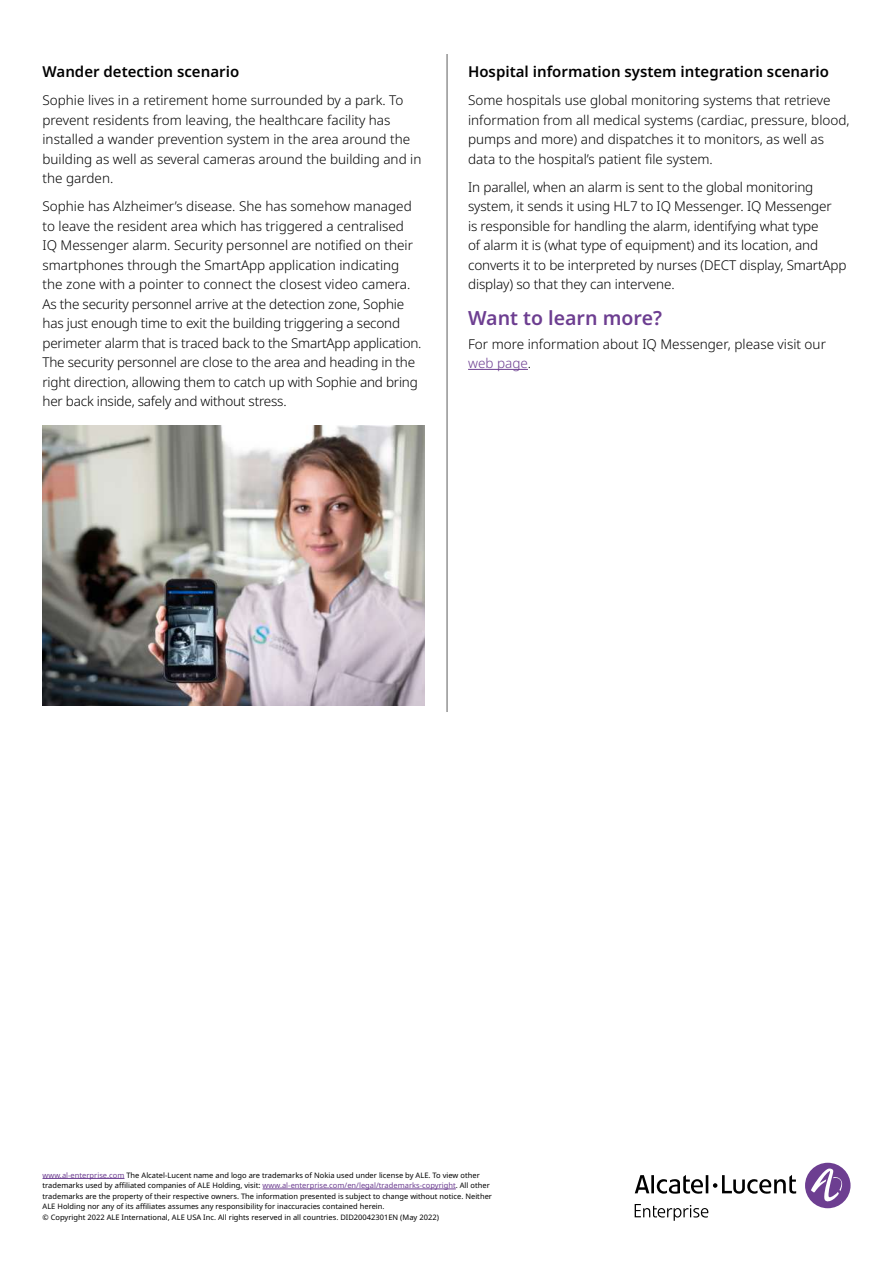
<style>
.page{position:relative;width:893px;height:1263px;background:#fff}
.page>*{position:absolute;margin:0;border:0;box-sizing:border-box;transform-origin:0 0}
.t1{font:600 19.5px "Noto Sans";color:#6d3e91}
.t2{font:600 15px "Noto Sans";color:#000}
.t3{font:300 13.5px/19.5px "Noto Sans";color:#000}
.t4{font:7.5px/10.5px "Noto Sans";letter-spacing:.005em;color:#000}
.s1{color:#6d3e91}
</style>
<div class="page">
<div style="left:805px;top:1163px;width:45px;height:45px;background:#6d3e91;border-radius:50%"></div>
<svg style="left:811px;top:1168px;width:34px;height:34px"></svg>
<svg style="left:635px;top:1175px;width:161px;height:19px"></svg>
<svg style="left:635px;top:1204px;width:73px;height:17px"></svg>
<hr style="left:43px;top:1178px;width:81px;height:1px;background:#6d3e91">
<hr style="left:263px;top:1189px;width:193px;height:1px;background:#6d3e91">
<img style="left:43px;top:426px;width:382px;height:280px">
<hr style="left:468px;top:369px;width:60px;height:1px;background:#6d3e91">
<hr style="left:446px;top:54px;width:2px;height:658px;background:#706f6f">
<p class="t2" style="left:43px;top:66px;width:198px">Wander detection scenario</p>
<p class="t3" style="left:43px;top:91px;width:380px">Sophie lives in a retirement home surrounded by a park. To prevent residents from leaving, the healthcare facility has installed a wander prevention system in the area around the building as well as several cameras around the building and in the garden.</p>
<p class="t3" style="left:43px;top:197px;width:380px">Sophie has Alzheimer’s disease. She has somehow managed to leave the resident area which has triggered a centralised IQ Messenger alarm. Security personnel are noti昀椀ed on their smartphones through the SmartApp application indicating the zone with a pointer to connect the closest video camera.<br>As the security personnel arrive at the detection zone, Sophie has just enough time to exit the building triggering a second perimeter alarm that is traced back to the SmartApp application.<br>The security personnel are close to the area and heading in the right direction, allowing them to catch up with Sophie and bring her back inside, safely and without stress.</p>
<p class="t2" style="left:468px;top:61px;width:362px">Hospital information system integration scenario</p>
<p class="t3" style="left:468px;top:91px;width:383px">Some hospitals use global monitoring systems that retrieve information from all medical systems (cardiac, pressure, blood, pumps and more) and dispatches it to monitors, as well as data to the hospital’s patient 昀椀le system.</p>
<p class="t3" style="left:468px;top:178px;width:380px">In parallel, when an alarm is sent to the global monitoring system, it sends it using HL7 to IQ Messenger. IQ Messenger<br>is responsible for handling the alarm, identifying what type<br>of alarm it is (what type of equipment) and its location, and converts it to be interpreted by nurses (DECT display, SmartApp display) so that they can intervene.</p>
<h1 class="t1" style="left:468px;top:310px;width:195px">Want to learn more?</h1>
<p class="t3" style="left:468px;top:334px;width:359px">For more information about IQ Messenger, please visit our <span class="s1">web page</span>.</p>
<p class="t4" style="left:43px;top:1170px;width:451px"><span class="s1">www.al-enterprise.com</span> The Alcatel-Lucent name and logo are trademarks of Nokia used under license by ALE. To view other trademarks used by a昀케liated companies of ALE Holding, visit: <span class="s1">www.al-enterprise.com/en/legal/trademarks-copyright</span>. All other trademarks are the property of their respective owners. The information presented is subject to change without notice. Neither ALE Holding nor any of its a昀케liates assumes any responsibility for inaccuracies contained herein.<br>© Copyright 2022 ALE International, ALE USA Inc. All rights reserved in all countries. DID20042301EN (May 2022)</p>
</div>
